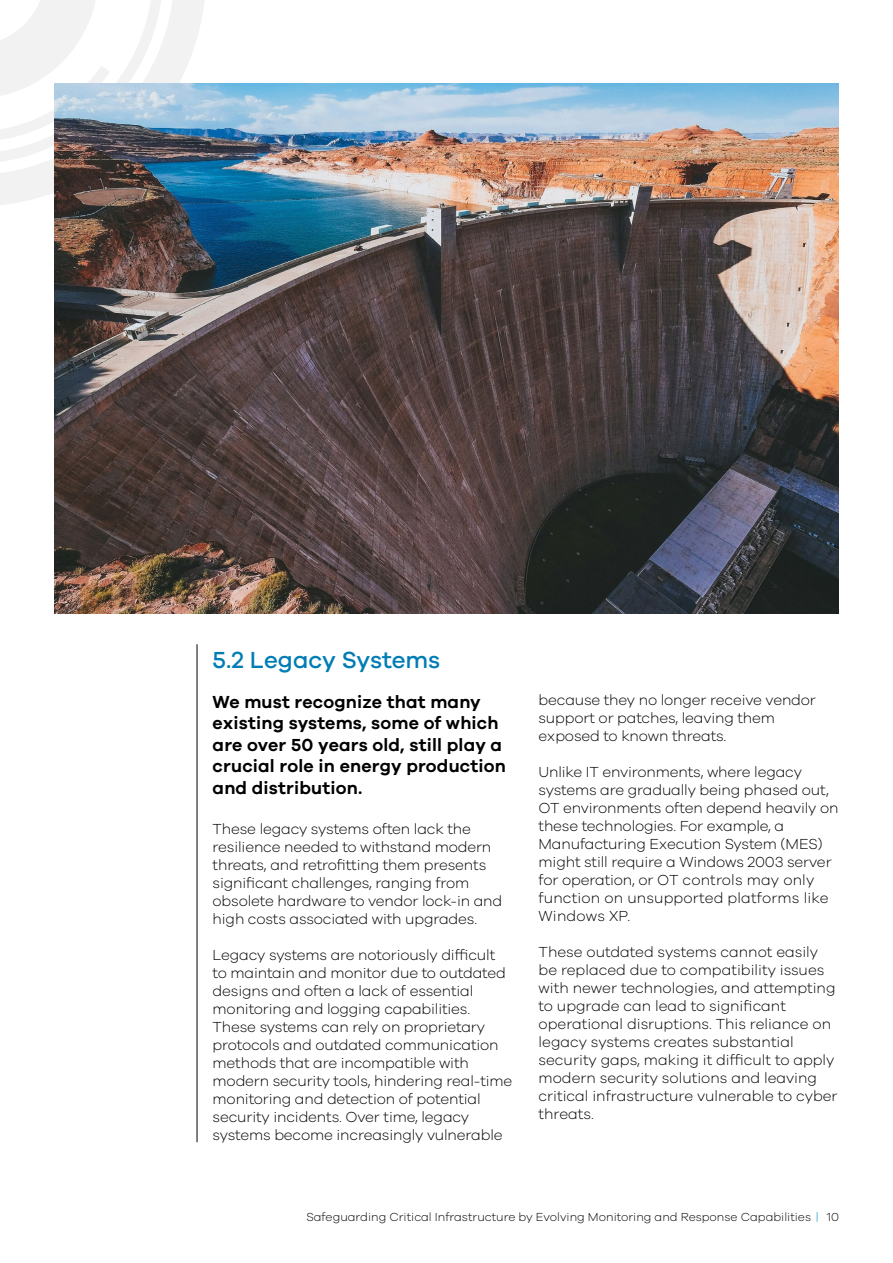
<style>
.page{position:relative;width:893px;height:1263px;background:#fff}
.page>*{position:absolute;margin:0;border:0;box-sizing:border-box;transform-origin:0 0}
.t1{font:500 24px "Galano Grotesque";color:#007db5}
.t2{font:600 18px/21.6px "Galano Grotesque";letter-spacing:.01em;color:#000}
.t3{font:300 15px/18px "Galano Grotesque";letter-spacing:-.01em;color:#000}
.t4{font:300 12px "Galano Grotesque";color:#000}
.s1{color:#0096c7}
</style>
<div class="page">
<svg style="left:0;top:0;width:204px;height:205px"></svg>
<hr style="left:197px;top:644px;width:1px;height:498px;background:#000">
<img style="left:54px;top:83px;width:785px;height:530px">
<h1 class="t1" style="left:213px;top:646px;width:229px">5.2 Legacy Systems</h1>
<p class="t2" style="left:213px;top:690px;width:295px">We must recognize that many existing systems, some of which are over 50 years old, still play a crucial role in energy production and distribution.</p>
<p class="t3" style="left:213px;top:819px;width:291px">These legacy systems often lack the resilience needed to withstand modern threats, and retrofitting them presents significant challenges, ranging from obsolete hardware to vendor lock-in and high costs associated with upgrades.</p>
<p class="t3" style="left:213px;top:945px;width:301px">Legacy systems are notoriously difficult to maintain and monitor due to outdated designs and often a lack of essential monitoring and logging capabilities.<br>These systems can rely on proprietary protocols and outdated communication methods that are incompatible with modern security tools, hindering real-time monitoring and detection of potential security incidents. Over time, legacy systems become increasingly vulnerable</p>
<p class="t3" style="left:539px;top:690px;width:279px">because they no longer receive vendor support or patches, leaving them exposed to known threats.</p>
<p class="t3" style="left:539px;top:762px;width:301px">Unlike IT environments, where legacy systems are gradually being phased out, OT environments often depend heavily on these technologies. For example a, Manufacturing Execution System (MES( might still require a Windows 2003 server for operation, or OT controls may only function on unsupported platforms like Windows XP.</p>
<p class="t3" style="left:539px;top:942px;width:301px">These outdated systems cannot easily be replaced due to compatibility issues with newer technologies, and attempting to upgrade can lead to significant operational disruptions. This reliance on legacy systems creates substantial security gaps, making it difficult to apply modern security solutions and leaving critical infrastructure vulnerable to cyber threats.</p>
<p class="t4" style="left:306px;top:1210px;width:514px">Safeguarding Critical Infrastructure by Evolving Monitoring and Response Capabilities <span class="s1">|</span></p>
<p class="t4" style="left:827px;top:1210px;width:14px">10</p>
</div>
